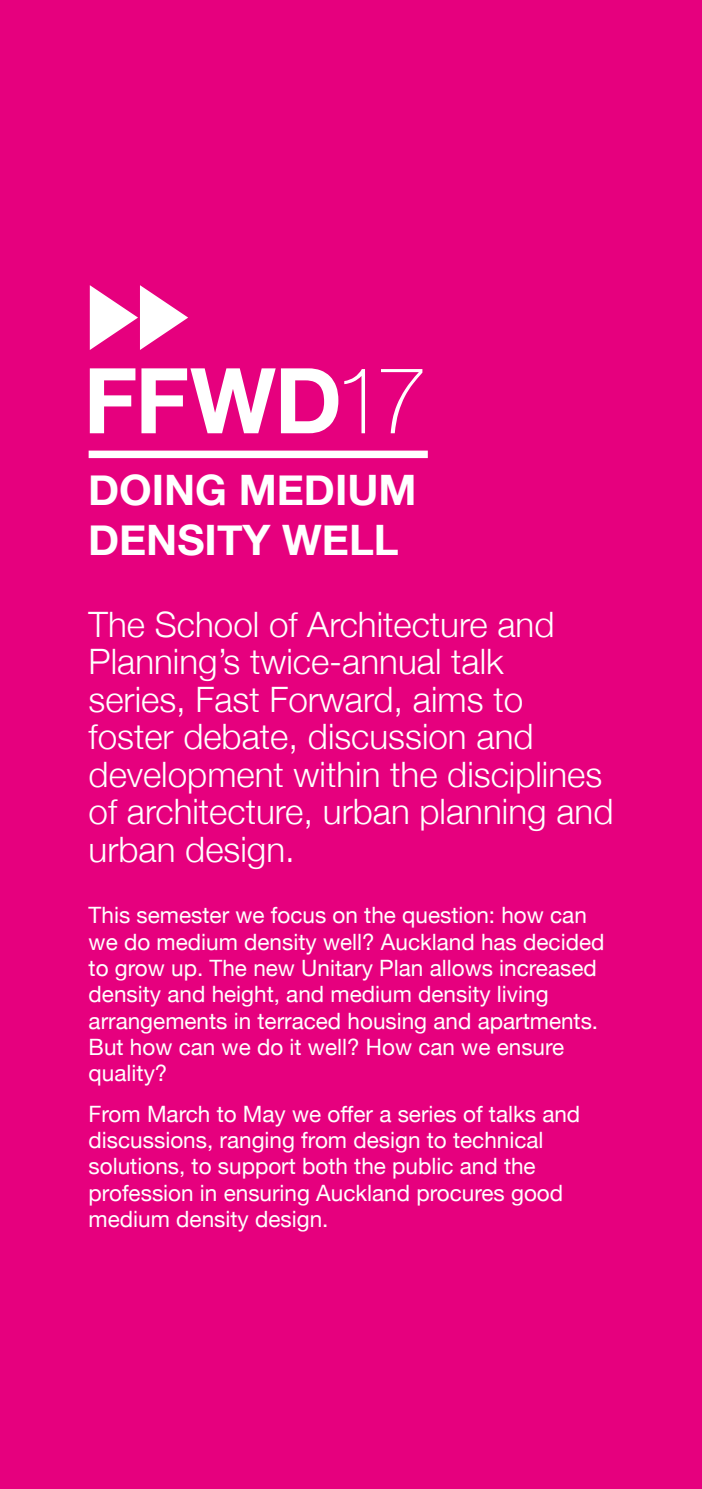
<style>
.page{position:relative;width:702px;height:1489px;background:#fff}
.page>*{position:absolute;margin:0;border:0;box-sizing:border-box;transform-origin:0 0}
.t1{font:700 42px/50.2px "Helvetica Neue";color:#fff}
.t2{font:300 35px/37.5px "Helvetica Neue";color:#fff}
.t3{font:22.5px/26.2px "Helvetica Neue";color:#fff}
</style>
<div class="page">
<div style="left:0;top:0;width:702px;height:1488px;background:#e6007e"></div>
<svg style="left:90px;top:285px;width:98px;height:65px"></svg>
<svg style="left:90px;top:368px;width:248px;height:65px"></svg>
<svg style="left:344px;top:369px;width:78px;height:64px;background:#e9228f"></svg>
<div style="left:89px;top:450px;width:339px;height:8px;background:#fff"></div>
<h1 class="t1" style="left:88px;top:466px;width:330px">DOING MEDIUM<br>DENSITY WELL</h1>
<h2 class="t2" style="left:89px;top:603px;width:526px">The School of Architecture and<br>Planning’s twice-annual talk<br>series, Fast Forward, aims to foster debate, discussion and development within the disciplines of architecture, urban planning and urban design.</h2>
<p class="t3" style="left:89px;top:903px;width:517px">This semester we focus on the question: how can we do medium density well? Auckland has decided to grow up. The new Unitary Plan allows increased density and height, and medium density living arrangements in terraced housing and apartments.<br>But how can we do it well? How can we ensure quality?</p>
<p class="t3" style="left:89px;top:1101px;width:493px">From March to May we offer a series of talks and discussions, ranging from design to technical solutions, to support both the public and the profession in ensuring Auckland procures good medium density design.</p>
</div>
